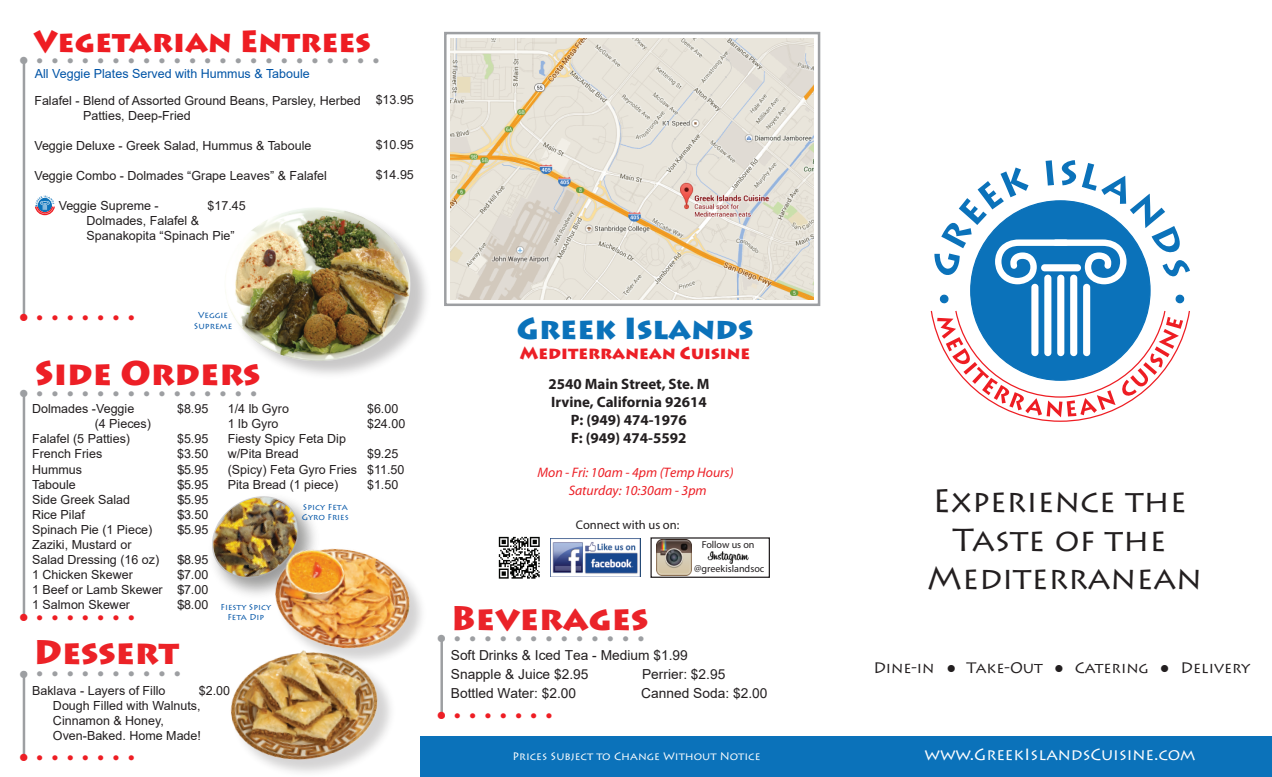
<style>
.page{position:relative;width:1272px;height:777px;background:#fff}
.page>*{position:absolute;margin:0;border:0;box-sizing:border-box;transform-origin:0 0}
.t1{font:900 33.75px "Lithos Pro";color:#ed1f26}
.t2{font:900 33.75px "Lithos Pro";color:#ea2329}
.t3{font:900 33.75px "Lithos Pro";color:#ec2227}
.t4{font:32px/38.5px "Lithos Pro";color:#231f20;text-align:center}
.t5{font:900 30px "Lithos Pro";color:#ee1d23}
.t6{font:900 30px "Lithos Pro";color:#0b72ba}
.t7{font:900 17.12px "Lithos Pro";color:#ec1f26}
.t8{font:16.25px "Lithos Pro";color:#fff}
.t9{font:15.25px "Lithos Pro";color:#231f20}
.t10{font:700 15px/18px "Myriad Pro";color:#231f20;text-align:center}
.t11{font:13.75px/19px "Arial";color:#231f20}
.t12{font:italic 13.75px/17.8px "Myriad";color:#ec1f26;text-align:center}
.t13{font:12.5px/15px "Arial";color:#231f20}
.t14{font:12.5px "Arial";color:#0154a6}
.t15{font:12.5px "Myriad";color:#231f20}
.t16{font:12.5px "Wingdings";color:#ed1f26}
.t17{font:12.5px "Wingdings";color:#9d9fa2}
.t18{font:12.25px "Wingdings";color:#231f20}
.t19{font:11px "Lithos Pro";color:#fff}
.t20{font:10.12px "Myriad";color:#231f20}
.t21{font:8.75px "Wingdings";color:#9d9fa2}
.t22{font:8.75px "Wingdings";color:#ee1d23}
.t23{font:8.62px/10.4px "Lithos Pro";color:#0154a6;text-align:center}
.t24{font:8.5px/10.2px "Lithos Pro";color:#0154a6;text-align:center}
</style>
<div class="page">
<div style="left:420px;top:736px;width:851px;height:40px;background:#0b72ba"></div>
<svg style="left:930px;top:160px;width:260px;height:262px"></svg>
<img style="left:225px;top:207px;width:186px;height:159px">
<img style="left:230px;top:662px;width:160px;height:111px">
<hr style="left:23px;top:59px;width:2px;height:260px;background:#9d9fa2">
<svg style="left:35px;top:195px;width:20px;height:21px"></svg>
<hr style="left:23px;top:394px;width:2px;height:225px;background:#9d9fa2">
<hr style="left:23px;top:671px;width:2px;height:87px;background:#9d9fa2">
<hr style="left:440px;top:637px;width:3px;height:79px;background:#9d9fa2">
<div style="left:444px;top:32px;width:376px;height:274px;border:2px solid #9d9fa2"></div>
<img style="left:450px;top:39px;width:363px;height:261px">
<img style="left:550px;top:538px;width:91px;height:39px">
<img style="left:498px;top:536px;width:42px;height:43px">
<img style="left:656px;top:539px;width:35px;height:36px">
<img style="left:707px;top:551px;width:41px;height:13px">
<img style="left:210px;top:497px;width:93px;height:84px">
<img style="left:273px;top:662px;width:117px;height:7px">
<img style="left:265px;top:537px;width:157px;height:125px">
<h3 class="t5" style="left:33px;top:23px;width:339px">Vegetarian Entrees</h3>
<p class="t17" style="left:19px;top:54px;width:11px">●</p>
<p class="t21" style="left:21px;top:56px;width:360px">● ● ● ● ● ● ● ● ● ● ● ● ● ● ● ● ● ● ● ● ● ● ● ●</p>
<p class="t14" style="left:35px;top:65px;width:276px">All Veggie Plates Served with Hummus &amp; Taboule</p>
<p class="t13" style="left:83px;top:92px;width:279px;text-indent:-49px">Falafel - Blend of Assorted Ground Beans, Parsley, Herbed<br>Patties, Deep-Fried</p>
<p class="t13" style="left:34px;top:137px;width:278px">Veggie Deluxe - Greek Salad, Hummus &amp; Taboule</p>
<p class="t13" style="left:34px;top:167px;width:294px">Veggie Combo - Dolmades “Grape Leaves” &amp; Falafel</p>
<p class="t13" style="left:59px;top:197px;width:102px">Veggie Supreme -</p>
<p class="t13" style="left:207px;top:197px;width:40px">$17.45</p>
<p class="t13" style="left:86px;top:212px;width:149px">Dolmades, Falafel &amp;<br>Spanakopita “Spinach Pie”</p>
<p class="t13" style="left:375px;top:92px;width:40px">$13.95</p>
<p class="t13" style="left:375px;top:137px;width:40px">$10.95</p>
<p class="t13" style="left:375px;top:167px;width:40px">$14.95</p>
<p class="t16" style="left:19px;top:310px;width:11px">●</p>
<p class="t22" style="left:21px;top:312px;width:115px">● ● ● ● ● ● ● ●</p>
<p class="t23" style="left:194px;top:310px;width:40px">Veggie<br>Supreme</p>
<h1 class="t1" style="left:35px;top:352px;width:227px">Side Orders</h1>
<p class="t17" style="left:19px;top:387px;width:11px">●</p>
<p class="t21" style="left:21px;top:389px;width:237px">● ● ● ● ● ● ● ● ● ● ● ● ● ● ● ●</p>
<p class="t13" style="left:32px;top:401px;width:104px">Dolmades -Veggie</p>
<p class="t13" style="left:95px;top:416px;width:58px">(4 Pieces)</p>
<p class="t13" style="left:32px;top:431px;width:99px">Falafel (5 Patties)</p>
<p class="t13" style="left:32px;top:446px;width:72px">French Fries</p>
<p class="t13" style="left:32px;top:461px;width:51px">Hummus</p>
<p class="t13" style="left:32px;top:476px;width:45px">Taboule</p>
<p class="t13" style="left:32px;top:491px;width:99px">Side Greek Salad</p>
<p class="t13" style="left:32px;top:506px;width:54px">Rice Pilaf</p>
<p class="t13" style="left:32px;top:521px;width:122px">Spinach Pie (1 Piece)</p>
<p class="t13" style="left:32px;top:536px;width:101px">Zaziki, Mustard or</p>
<p class="t13" style="left:32px;top:551px;width:129px">Salad Dressing (16 oz)</p>
<p class="t13" style="left:32px;top:566px;width:102px">1 Chicken Skewer</p>
<p class="t13" style="left:32px;top:581px;width:132px">1 Beef or Lamb Skewer</p>
<p class="t13" style="left:32px;top:596px;width:99px">1 Salmon Skewer</p>
<p class="t16" style="left:19px;top:610px;width:11px">●</p>
<p class="t22" style="left:21px;top:612px;width:115px">● ● ● ● ● ● ● ●</p>
<p class="t13" style="left:177px;top:401px;width:33px">$8.95</p>
<p class="t13" style="left:177px;top:431px;width:33px;text-align:justify">$5.95 $3.50 $5.95 $5.95 $5.95 $3.50 $5.95</p>
<p class="t13" style="left:177px;top:551px;width:33px;text-align:justify">$8.95 $7.00 $7.00 $8.00</p>
<h1 class="t3" style="left:34px;top:630px;width:147px">Dessert</h1>
<p class="t13" style="left:228px;top:401px;width:131px">1/4 lb Gyro<br>1 lb Gyro<br>Fiesty Spicy Feta Dip w/Pita Bread<br>(Spicy) Feta Gyro Fries<br>Pita Bread (1 piece)</p>
<p class="t13" style="left:367px;top:401px;width:40px">$6.00 $24.00</p>
<p class="t13" style="left:367px;top:446px;width:39px">$9.25 $11.50 $1.50</p>
<p class="t24" style="left:302px;top:502px;width:49px;text-align:left">Spicy Feta<br>Gyro Fries</p>
<p class="t24" style="left:220px;top:601px;width:52px">Fiesty Spicy<br>Feta Dip</p>
<p class="t17" style="left:19px;top:667px;width:11px">●</p>
<p class="t21" style="left:21px;top:668px;width:161px">● ● ● ● ● ● ● ● ● ● ●</p>
<p class="t13" style="left:53px;top:683px;width:149px;text-indent:-21px">Baklava - Layers of Fillo<br>Dough Filled with Walnuts,<br>Cinnamon &amp; Honey,<br>Oven-Baked. Home Made!</p>
<p class="t13" style="left:199px;top:683px;width:33px">$2.00</p>
<p class="t22" style="left:21px;top:752px;width:115px">● ● ● ● ● ● ● ●</p>
<p class="t16" style="left:19px;top:750px;width:11px">●</p>
<h3 class="t6" style="left:517px;top:309px;width:238px">Greek Islands</h3>
<h3 class="t7" style="left:519px;top:342px;width:232px">Mediterranean Cuisine</h3>
<p class="t10" style="left:548px;top:374px;width:163px">2540 Main Street, Ste. M<br>Irvine, California 92614<br>P: (949) 474-1976<br>F: (949) 474-5592</p>
<p class="t12" style="left:537px;top:464px;width:198px">Mon - Fri: 10am - 4pm (Temp Hours)<br>Saturday: 10:30am - 3pm</p>
<p class="t15" style="left:576px;top:518px;width:105px">Connect with us on:</p>
<p class="t20" style="left:701px;top:539px;width:54px">Follow us on</p>
<p class="t20" style="left:694px;top:564px;width:72px">@greekislandsoc</p>
<h1 class="t2" style="left:451px;top:596px;width:198px">Beverages</h1>
<p class="t11" style="left:451px;top:645px;width:238px">Soft Drinks &amp; Iced Tea - Medium $1.99<br>Snapple &amp; Juice $2.95</p>
<p class="t17" style="left:437px;top:632px;width:11px">●</p>
<p class="t21" style="left:439px;top:633px;width:207px">● ● ● ● ● ● ● ● ● ● ● ● ● ●</p>
<p class="t11" style="left:642px;top:664px;width:85px">Perrier: $2.95</p>
<p class="t11" style="left:451px;top:683px;width:127px">Bottled Water: $2.00</p>
<p class="t11" style="left:641px;top:683px;width:128px">Canned Soda: $2.00</p>
<p class="t16" style="left:437px;top:708px;width:11px">●</p>
<p class="t22" style="left:439px;top:710px;width:115px">● ● ● ● ● ● ● ●</p>
<p class="t19" style="left:512px;top:749px;width:249px">Prices Subject to Change Without Notice</p>
<h2 class="t4" style="left:927px;top:482px;width:276px">Experience the<br>Taste of the<br>Mediterranean</h2>
<p class="t9" style="left:873px;top:659px;width:63px">Dine-in</p>
<p class="t9" style="left:966px;top:659px;width:78px">Take-Out</p>
<p class="t9" style="left:1074px;top:659px;width:75px">Catering</p>
<p class="t9" style="left:1180px;top:659px;width:71px">Delivery</p>
<p class="t18" style="left:946px;top:662px;width:11px">●</p>
<p class="t18" style="left:1054px;top:661px;width:11px">●</p>
<p class="t18" style="left:1159px;top:661px;width:11px">●</p>
<h3 class="t8" style="left:924px;top:744px;width:272px">www.GreekIslandsCuisine.com</h3>
</div>
